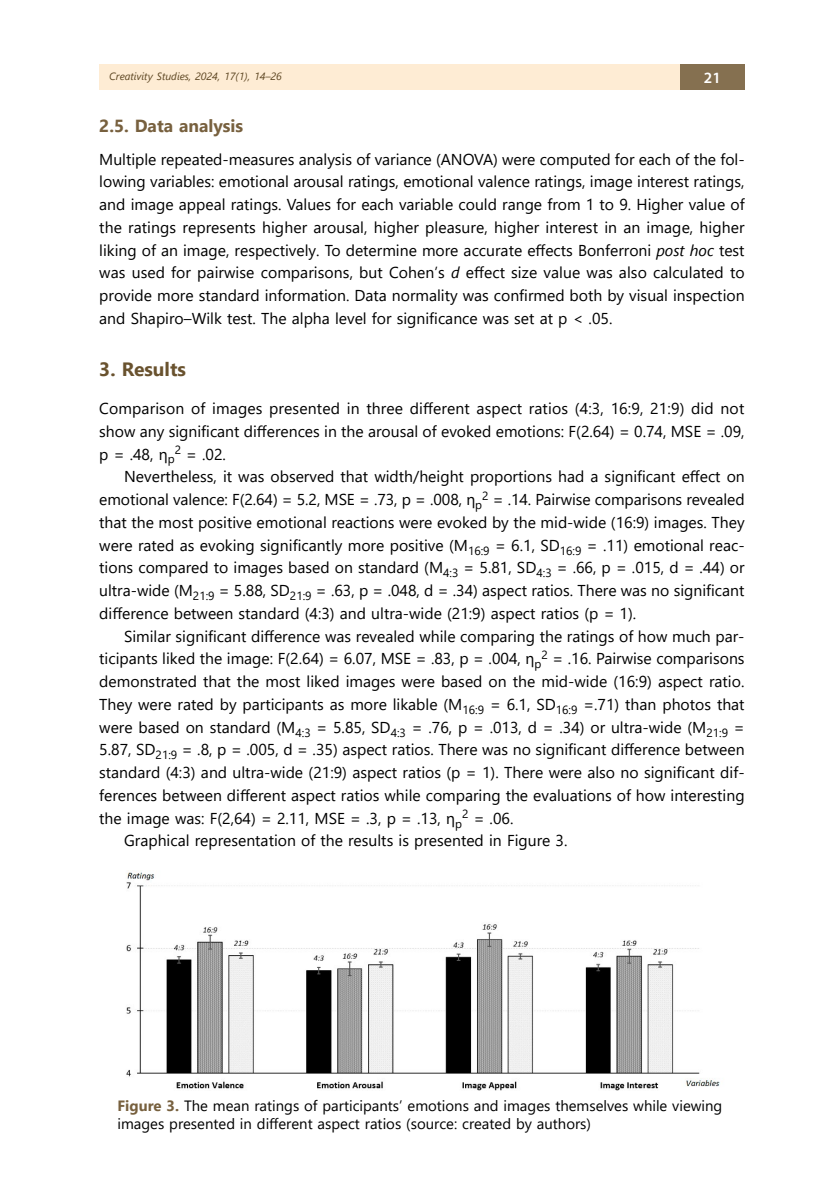
<style>
.page{position:relative;width:834px;height:1191px;background:#fff}
.page>*{position:absolute;margin:0;border:0;box-sizing:border-box;transform-origin:0 0}
.t1{font:700 19.25px "Segoe UI";color:#69522e}
.t2{font:700 17.5px "Segoe UI";color:#77603e}
.t3{font:15.75px/22.8px "Segoe UI";color:#000;text-align:justify}
.t4{font:600 15.75px "Myriad Pro";color:#fff}
.t5{font:14.88px/17.8px "Segoe UI";color:#000}
.t6{font:italic 10.5px "Segoe UI";color:#5c4521}
.s1{font-style:italic}
.s2{font-weight:700;color:#77603e}
</style>
<div class="page">
<div style="left:99px;top:64px;width:581px;height:26px;background:#feecd4"></div>
<div style="left:680px;top:64px;width:64px;height:26px;background:#857050"></div>
<img style="left:126px;top:872px;width:594px;height:219px">
<p class="t6" style="left:109px;top:67px;width:174px">Creativity Studies, 2024, 17(1), 14–26</p>
<p class="t4" style="left:703px;top:67px;width:18px">21</p>
<p class="t2" style="left:99px;top:109px;width:145px">2.5. Data analysis</p>
<p class="t3" style="left:99px;top:146px;width:646px">Multiple repeated-measures analysis of variance (ANOVA) were computed for each of the fol&shy;lowing variables: emotional arousal ratings, emotional valence ratings, image interest ratings, and image appeal ratings. Values for each variable could range from 1 to 9. Higher value of the ratings represents higher arousal, higher pleasure, higher interest in an image, higher liking of an image, respectively. To determine more accurate effects Bonferroni <span class="s1">post hoc</span> test was used for pairwise comparisons, but Cohen’s <span class="s1">d</span> effect size value was also calculated to provide more standard information. Data normality was confirmed both by visual inspection and Shapiro–Wilk test. The alpha level for significance was set at p &lt; .05.</p>
<p class="t1" style="left:99px;top:351px;width:88px">3. Results</p>
<p class="t3" style="left:99px;top:396px;width:646px">Comparison of images presented in three different aspect ratios (4:3, 16:9, 21:9) did not show any significant differences in the arousal of evoked emotions: F(2.64) = 0.74, MSE = .09, p = .48, η<sub>p</sub><sup>2</sup> = .02.</p>
<p class="t3" style="left:99px;top:464px;width:647px;text-indent:25px">Nevertheless, it was observed that width/height proportions had a significant effect on emotional valence: F(2.64) = 5.2, MSE = .73, p = .008, η<sub>p</sub><sup>2</sup> = .14. Pairwise comparisons revealed that the most positive emotional reactions were evoked by the mid-wide (16:9) images. They were rated as evoking significantly more positive (M<sub>16:9</sub> = 6.1, SD<sub>16:9</sub> = .11) emotional reac&shy;tions compared to images based on standard (M<sub>4:3</sub> = 5.81, SD<sub>4:3</sub> = .66, p = .015, d = .44) or ultra-wide (M<sub>21:9</sub> = 5.88, SD<sub>21:9</sub> = .63, p = .048, d = .34) aspect ratios. There was no significant difference between standard (4:3) and ultra-wide (21:9) aspect ratios (p = 1).</p>
<p class="t3" style="left:124px;top:623px;width:622px">Similar significant difference was revealed while comparing the ratings of how much par-</p>
<p class="t3" style="left:99px;top:646px;width:646px">ticipants liked the image: F(2.64) = 6.07, MSE = .83, p = .004, η<sub>p</sub><sup>2</sup> = .16. Pairwise comparisons</p>
<p class="t3" style="left:99px;top:668px;width:646px">demonstrated that the most liked images were based on the mid-wide (16:9) aspect ratio.</p>
<p class="t3" style="left:99px;top:691px;width:646px">They were rated by participants as more likable (M<sub>16:9</sub> = 6.1, SD<sub>16:9</sub> =.71) than photos that</p>
<p class="t3" style="left:99px;top:714px;width:646px">were based on standard (M<sub>4:3</sub> = 5.85, SD<sub>4:3</sub> = .76, p = .013, d = .34) or ultra-wide (M<sub>21:9</sub> =</p>
<p class="t3" style="left:99px;top:737px;width:646px">5.87, SD<sub>21:9</sub> = .8, p = .005, d = .35) aspect ratios. There was no significant difference between</p>
<p class="t3" style="left:99px;top:759px;width:646px">standard (4:3) and ultra-wide (21:9) aspect ratios (p = 1). There were also no significant dif-</p>
<p class="t3" style="left:99px;top:782px;width:646px">ferences between different aspect ratios while comparing the evaluations of how interesting</p>
<p class="t3" style="left:99px;top:805px;width:415px">the image was: F(2,64) = 2.11, MSE = .3, p = .13, η<sub>p</sub><sup>2</sup> = .06.</p>
<p class="t3" style="left:124px;top:828px;width:445px">Graphical representation of the results is presented in Figure 3.</p>
<p class="t5" style="left:117px;top:1095px;width:606px"><span class="s2">Figure 3.</span> The mean ratings of participants’ emotions and images themselves while viewing images presented in different aspect ratios (source: created by authors)</p>
</div>
